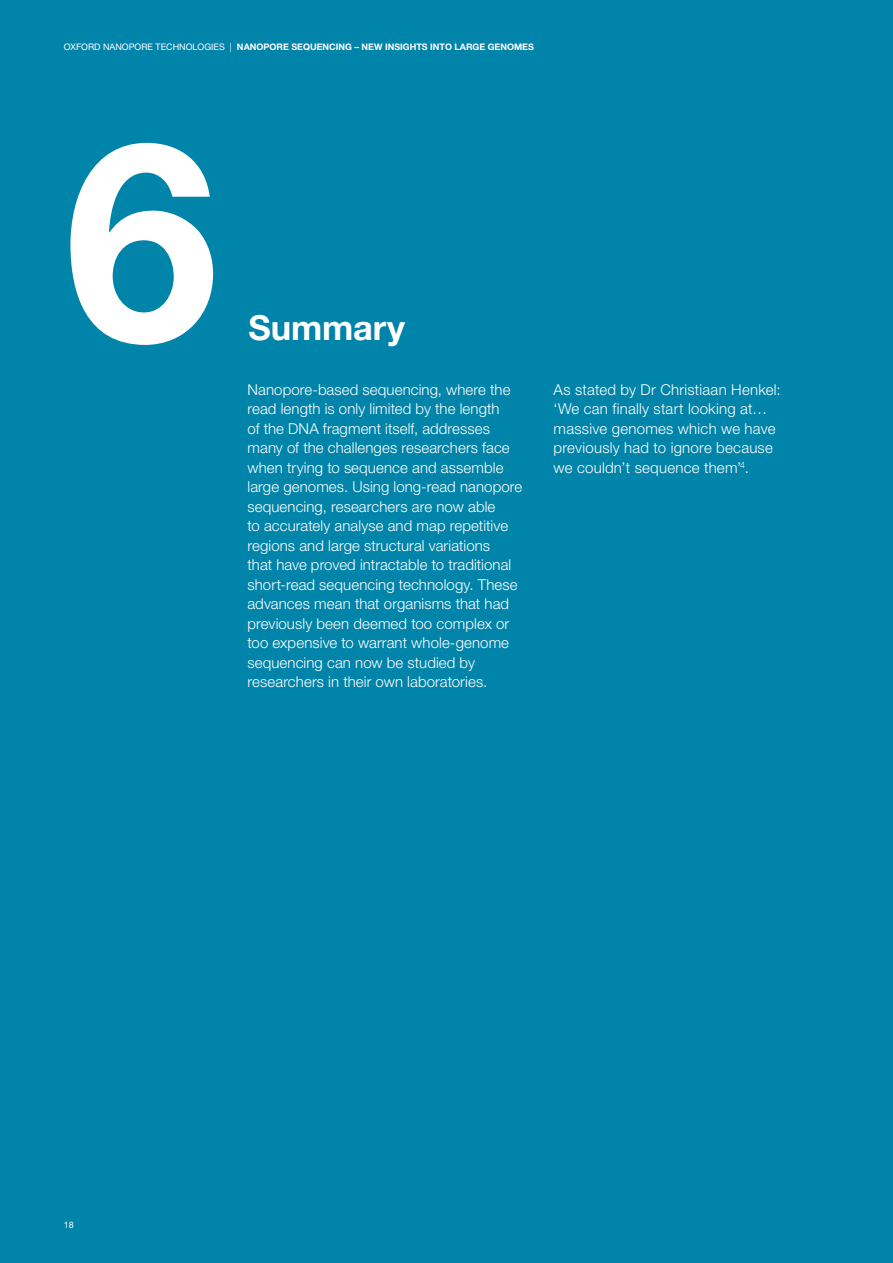
<style>
.page{position:relative;width:893px;height:1263px;background:#0084a9}
.page>*{position:absolute;margin:0;border:0;box-sizing:border-box;transform-origin:0 0}
.t1{font:700 277.5px "Helvetica Neue";color:#fff}
.t2{font:700 34.5px "Helvetica Neue";letter-spacing:-.005em;color:#fff}
.t3{font:300 15px/19.5px "Helvetica Neue";letter-spacing:.005em;color:#fff}
.t4{font:700 9px "Helvetica Neue";color:#fff}
.t5{font:9px "Helvetica Neue";color:#fff}
.s1{font-weight:400}
</style>
<div class="page">
<p class="t4" style="left:64px;top:41px;width:472px"><span class="s1">OXFORD NANOPORE TECHNOLOGIES |</span> NANOPORE SEQUENCING – NEW INSIGHTS INTO LARGE GENOMES</p>
<h1 class="t1" style="left:65px;top:70px;width:156px">6</h1>
<h2 class="t2" style="left:249px;top:306px;width:158px">Summary</h2>
<p class="t3" style="left:247px;top:379px;width:276px">Nanopore-based sequencing, where the read length is only limited by the length<br>of the DNA fragment itself, addresses many of the challenges researchers face when trying to sequence and assemble large genomes. Using long-read nanopore sequencing, researchers are now able<br>to accurately analyse and map repetitive regions and large structural variations<br>that have proved intractable to traditional short-read sequencing technology. These advances mean that organisms that had previously been deemed too complex or too expensive to warrant whole-genome sequencing can now be studied by researchers in their own laboratories.</p>
<p class="t3" style="left:554px;top:379px;width:229px">As stated by Dr Christiaan Henkel: ‘We can finally start looking at… massive genomes which we have previously had to ignore because we couldn’t sequence them’<sup>4</sup>.</p>
<p class="t5" style="left:64px;top:1219px;width:12px">18</p>
</div>
